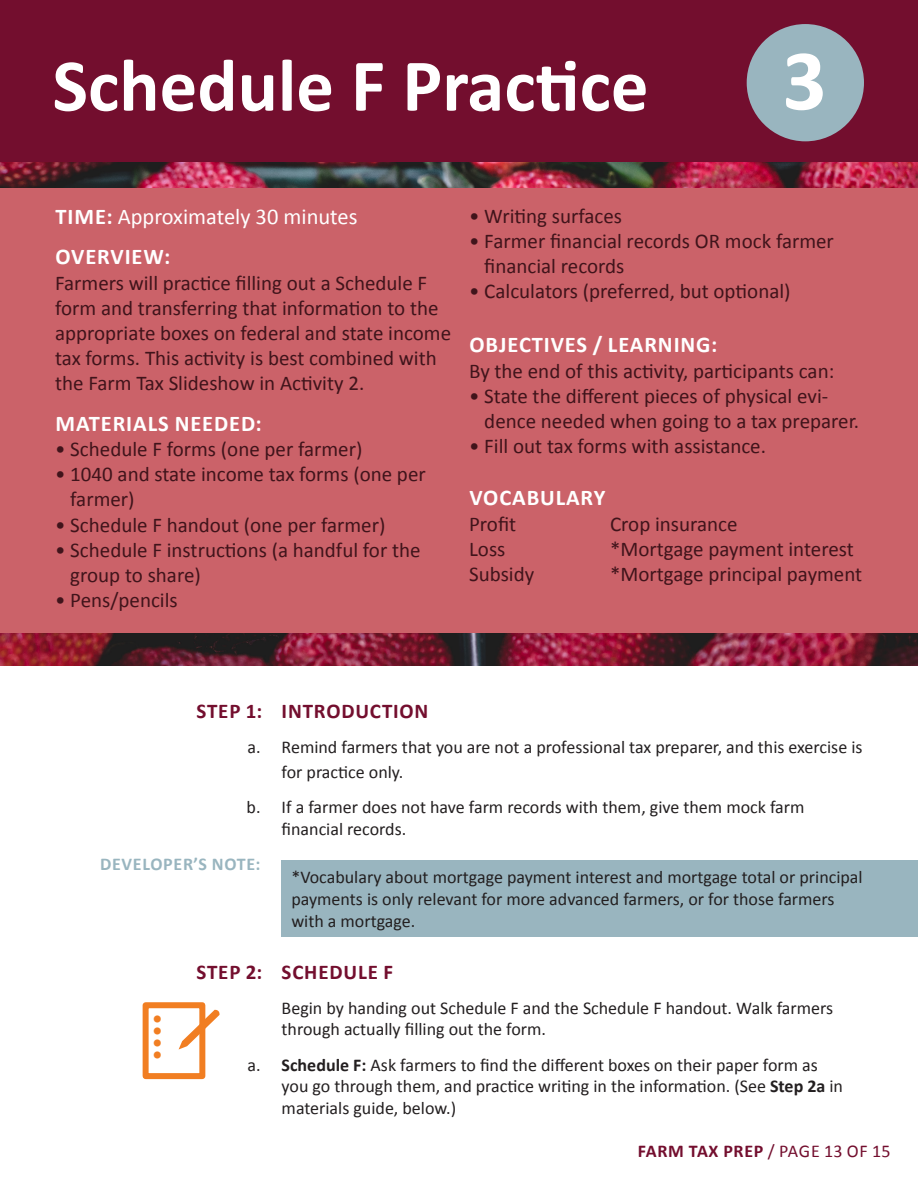
<style>
.page{position:relative;width:918px;height:1188px;background:#fff}
.page>*{position:absolute;margin:0;border:0;box-sizing:border-box;transform-origin:0 0}
.t1{font:700 87px "Calibri";color:#fff}
.Activity_head{font:700 75px "Calibri";color:#fff}
.Overveiw_head{font:700 22.5px "Calibri";letter-spacing:.04em;color:#fff}
.Overveiw_head-2{font:22.5px "Calibri";color:#fff}
.Overveiw_bullets{font:700 22.5px "Calibri";letter-spacing:.04em;color:#fff}
.t2{font:22.5px "Calibri";color:#f17e22}
.Overveiw_bullets-2{font:21px/25.2px "Calibri";color:#40141b}
.Overveiw_text{font:21px/25.2px "Calibri";color:#40141b}
.STEPS{font:700 21px "Calibri";letter-spacing:.04em;color:#730e2e}
.Hanging_indented_cop{font:18px/21.6px "Calibri";color:#231f20}
.hanging_indented_cop{font:18px/21.6px "Calibri";color:#231f20}
.hanging_indented_cop-2{font:700 18px "Calibri";letter-spacing:.04em;color:#730e2e}
.hanging_indented_cop-3{font:700 18px "Calibri";letter-spacing:.04em;color:#99b5bf}
.s1{font-weight:700}
.s2{font-weight:400}
</style>
<div class="page">
<div style="left:282px;top:861px;width:636px;height:76px;background:#99b5bf"></div>
<img style="left:0;top:162px;width:918px;height:503px">
<div style="left:0;top:189px;width:918px;height:444px;background:#cb6269"></div>
<div style="left:0;top:0;width:918px;height:162px;background:#730e2e"></div>
<div style="left:747px;top:24px;width:117px;height:117px;background:#99b5bf;border-radius:50%"></div>
<div style="left:143px;top:1002px;width:62px;height:77px;border:6px solid #f17e22"></div>
<svg style="left:179px;top:1009px;width:41px;height:41px"></svg>
<p class="Activity_head" style="left:52px;top:38px;width:598px">Schedule F Practice</p>
<p class="t1" style="left:782px;top:25px;width:46px">3</p>
<p class="Overveiw_head-2" style="left:56px;top:202px;width:304px"><span class="s1">TIME:</span> Approximately 30 minutes</p>
<p class="Overveiw_head" style="left:56px;top:243px;width:116px">OVERVIEW:</p>
<p class="Overveiw_text" style="left:55px;top:270px;width:398px">Farmers will practice filling out a Schedule F form and transferring that information to the appropriate boxes on federal and state income tax forms. This activity is best combined with the Farm Tax Slideshow in Activity 2.</p>
<p class="Overveiw_head" style="left:56px;top:409px;width:208px">MATERIALS NEEDED:</p>
<p class="Overveiw_bullets-2" style="left:55px;top:437px;width:309px">• Schedule F forms (one per farmer)</p>
<p class="Overveiw_bullets-2" style="left:70px;top:462px;width:357px;text-indent:-15px">• 1040 and state income tax forms (one per farmer)</p>
<p class="Overveiw_bullets-2" style="left:55px;top:512px;width:332px">• Schedule F handout (one per farmer)</p>
<p class="Overveiw_bullets-2" style="left:70px;top:537px;width:352px;text-indent:-15px">• Schedule F instructions (a handful for the group to share)</p>
<p class="Overveiw_bullets-2" style="left:55px;top:588px;width:124px">• Pens/pencils</p>
<p class="Overveiw_bullets-2" style="left:469px;top:203px;width:154px">• Writing surfaces</p>
<p class="Overveiw_bullets-2" style="left:484px;top:228px;width:351px;text-indent:-15px">• Farmer financial records OR mock farmer financial records</p>
<p class="Overveiw_bullets-2" style="left:469px;top:279px;width:323px">• Calculators (preferred, but optional)</p>
<p class="Overveiw_bullets" style="left:470px;top:331px;width:249px">OBJECTIVES / LEARNING:</p>
<p class="Overveiw_bullets-2" style="left:469px;top:358px;width:367px">By the end of this activity, participants can:</p>
<p class="Overveiw_bullets-2" style="left:484px;top:383px;width:376px;text-indent:-15px">• State the different pieces of physical evi&shy;dence needed when going to a tax preparer.</p>
<p class="Overveiw_bullets-2" style="left:469px;top:434px;width:298px">• Fill out tax forms with assistance.</p>
<p class="Overveiw_head" style="left:470px;top:484px;width:137px">VOCABULARY</p>
<p class="Overveiw_bullets-2" style="left:469px;top:511px;width:49px">Profit</p>
<p class="Overveiw_bullets-2" style="left:610px;top:511px;width:129px">Crop insurance</p>
<p class="Overveiw_bullets-2" style="left:469px;top:536px;width:38px">Loss</p>
<p class="Overveiw_bullets-2" style="left:610px;top:536px;width:245px">*Mortgage payment interest</p>
<p class="Overveiw_bullets-2" style="left:469px;top:561px;width:67px">Subsidy</p>
<p class="Overveiw_bullets-2" style="left:610px;top:561px;width:254px">*Mortgage principal payment</p>
<p class="STEPS" style="left:197px;top:697px;width:233px">STEP 1: INTRODUCTION</p>
<p class="Hanging_indented_cop" style="left:282px;top:734px;width:582px;line-height:25.2px;text-indent:-34px">a. Remind farmers that you are not a professional tax preparer, and this exercise is for practice only.</p>
<p class="Hanging_indented_cop" style="left:282px;top:796px;width:524px;text-indent:-35px">b. If a farmer does not have farm records with them, give them mock farm financial records.</p>
<p class="hanging_indented_cop-3" style="left:100px;top:852px;width:162px">DEVELOPER’S NOTE:</p>
<p class="hanging_indented_cop" style="left:291px;top:867px;width:573px">*Vocabulary about mortgage payment interest and mortgage total or principal payments is only relevant for more advanced farmers, or for those farmers with a mortgage.</p>
<p class="STEPS" style="left:197px;top:958px;width:198px">STEP 2: SCHEDULE F</p>
<p class="Hanging_indented_cop" style="left:282px;top:997px;width:553px">Begin by handing out Schedule F and the Schedule F handout. Walk farmers through actually filling out the form.</p>
<p class="Hanging_indented_cop" style="left:282px;top:1054px;width:563px;text-indent:-34px">a. <span class="s1">Schedule F:</span> Ask farmers to find the different boxes on their paper form as you go through them, and practice writing in the information. (See <span class="s1">Step 2a</span> in materials guide, below.)</p>
<p class="t2" style="left:152px;top:1004px;width:13px">•</p>
<p class="t2" style="left:152px;top:1016px;width:13px">•</p>
<p class="t2" style="left:152px;top:1028px;width:13px">•</p>
<p class="t2" style="left:152px;top:1040px;width:13px">•</p>
<p class="hanging_indented_cop-2" style="left:638px;top:1139px;width:254px">FARM TAX PREP <span class="s2">/ PAGE 13 OF 15</span></p>
</div>
